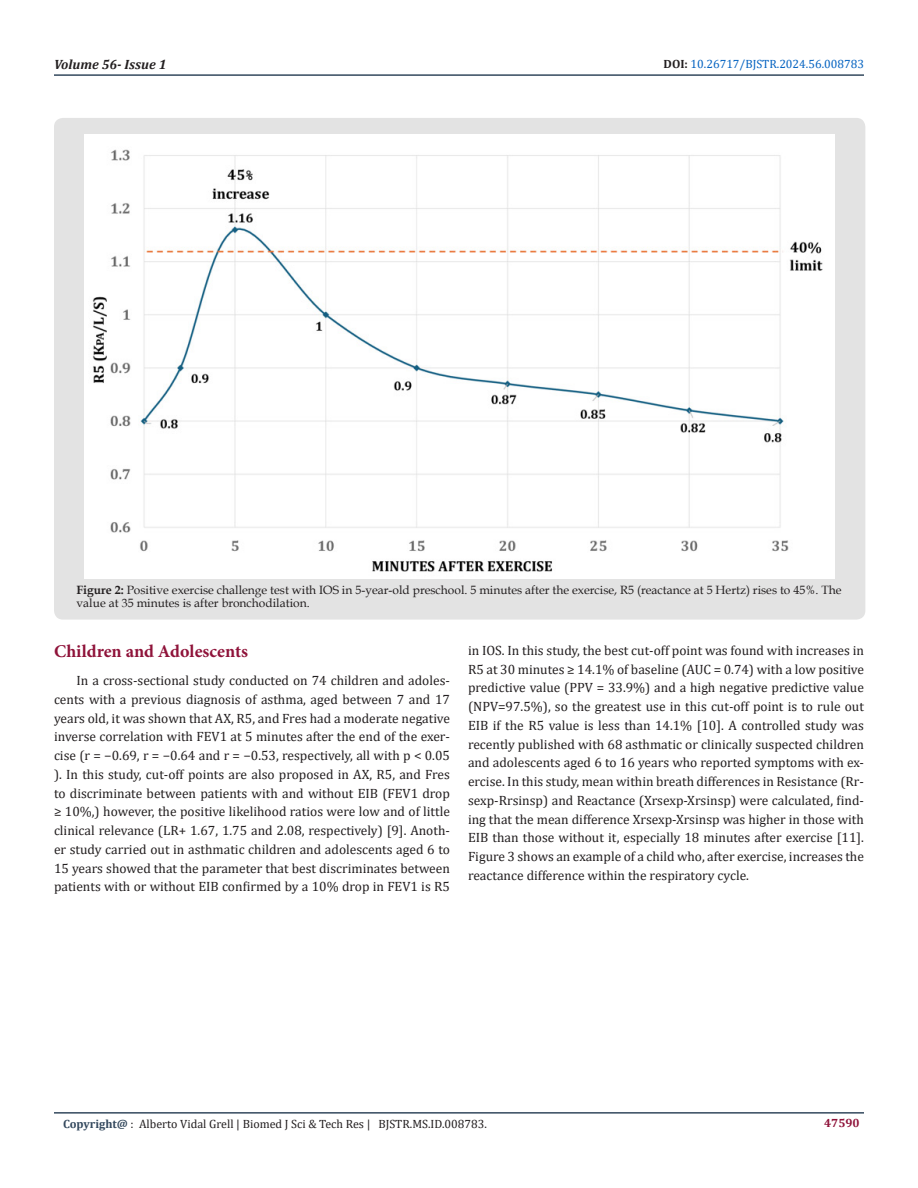
<style>
.page{position:relative;width:918px;height:1188px;background:#fff}
.page>*{position:absolute;margin:0;border:0;box-sizing:border-box;transform-origin:0 0}
.t1{font:700 18px "Minion Pro";color:#8f133a}
.t2{font:13.5px/18.8px "Cambria";color:#231f20;text-align:justify}
.t3{font:italic 700 13.5px "Cambria";color:#231f20}
.t4{font:12px/13.5px "Book Antiqua";color:#231f20}
.t5{font:12px "Cambria";color:#231f20}
.t6{font:12px "Cambria";color:#0563c1}
.t7{font:700 12px "Cambria";color:#8f133a}
.s1{font-weight:700;color:#231f20}
.s2{font-weight:700}
.s3{font-weight:700;color:#34495e}
</style>
<div class="page">
<hr style="left:54px;top:1112px;width:810px;height:2px;background:#34495e">
<hr style="left:54px;top:74px;width:810px;height:2px;background:#34495e">
<div style="left:54px;top:118px;width:811px;height:502px;background:#e3e3e3;border-radius:9px"></div>
<img style="left:85px;top:134px;width:750px;height:444px">
<p class="t3" style="left:54px;top:55px;width:114px">Volume 56- Issue 1</p>
<p class="t6" style="left:664px;top:57px;width:202px"><span class="s1">DOI:</span> 10.26717/BJSTR.2024.56.008783</p>
<p class="t4" style="left:76px;top:582px;width:767px"><span class="s2">Figure 2:</span> Positive exercise challenge test with IOS in 5-year-old preschool. 5 minutes after the exercise, R5 (reactance at 5 Hertz) rises to 45%. The value at 35 minutes is after bronchodilation.</p>
<p class="t1" style="left:54px;top:639px;width:196px">Children and Adolescents</p>
<p class="t2" style="left:54px;top:671px;width:398px;text-indent:22px">In a cross‐sectional study conducted on 74 children and adoles&shy;cents with a previous diagnosis of asthma, aged between 7 and 17 years old, it was shown that AX, R5, and Fres had a moderate negative inverse correlation with FEV1 at 5 minutes after the end of the exer&shy;cise (r = −0.69, r = −0.64 and r = −0.53, respectively, all with p &lt; 0.05 ). In this study, cut-off points are also proposed in AX, R5, and Fres to discriminate between patients with and without EIB (FEV1 drop ≥ 10%,) however, the positive likelihood ratios were low and of little clinical relevance (LR+ 1.67, 1.75 and 2.08, respectively) [9]. Anoth&shy;er study carried out in asthmatic children and adolescents aged 6 to 15 years showed that the parameter that best discriminates between patients with or without EIB confirmed by a 10% drop in FEV1 is R5</p>
<p class="t2" style="left:468px;top:641px;width:398px">in IOS. In this study, the best cut-off point was found with increases in R5 at 30 minutes ≥ 14.1% of baseline (AUC = 0.74) with a low positive predictive value (PPV = 33.9%) and a high negative predictive value (NPV=97.5%), so the greatest use in this cut-off point is to rule out EIB if the R5 value is less than 14.1% [10]. A controlled study was recently published with 68 asthmatic or clinically suspected children and adolescents aged 6 to 16 years who reported symptoms with ex&shy;ercise. In this study, mean within breath differences in Resistance (Rr&shy;sexp-Rrsinsp) and Reactance (Xrsexp-Xrsinsp) were calculated, find&shy;ing that the mean difference Xrsexp-Xrsinsp was higher in those with EIB than those without it, especially 18 minutes after exercise [11].<br>Figure 3 shows an example of a child who, after exercise, increases the reactance difference within the respiratory cycle.</p>
<p class="t5" style="left:63px;top:1117px;width:425px"><span class="s3">Copyright@</span> : Alberto Vidal Grell | Biomed J Sci &amp; Tech Res | BJSTR.MS.ID.008783.</p>
<p class="t7" style="left:824px;top:1115px;width:37px">47590</p>
</div>
